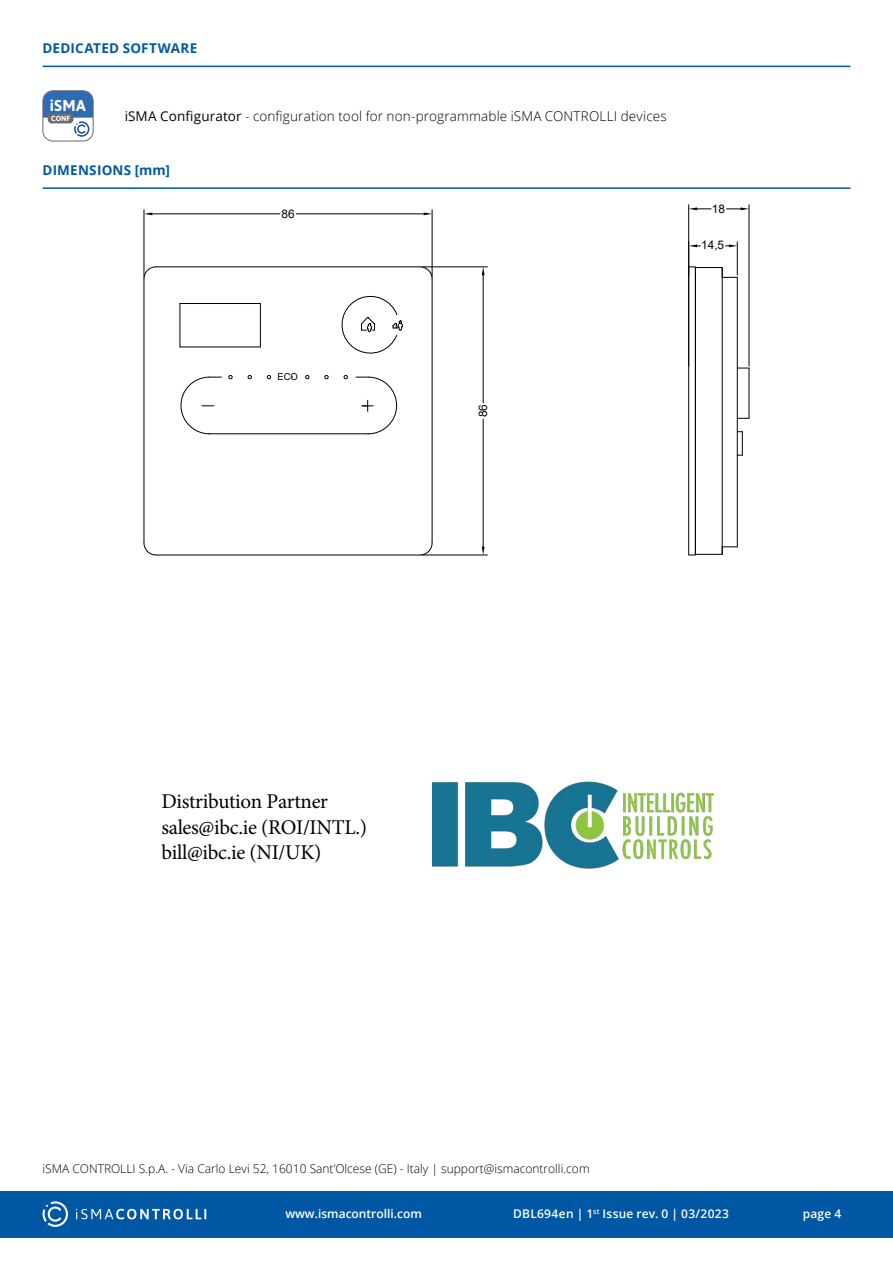
<style>
.page{position:relative;width:893px;height:1263px;background:#fff}
.page>*{position:absolute;margin:0;border:0;box-sizing:border-box;transform-origin:0 0}
.t1{font:21px/25.2px "Minion Pro";letter-spacing:-.015em;color:#000}
.t2{font:700 15.75px "Asap";color:#fff}
.t3{font:300 13.5px "Open Sans";letter-spacing:.01em;color:#000}
.t4{font:700 13.5px "Open Sans";letter-spacing:.02em;color:#0058a5}
.t5{font:300 12px "Open Sans";color:#000}
.t6{font:600 12px "Open Sans";letter-spacing:.015em;color:#fff}
.t7{font:11.85px "Arial";color:#000}
.t8{font:9.45px "Arial";color:#000}
.t9{font:700 7.35px "Asap";color:#fff}
.s1{font-weight:400}
</style>
<div class="page">
<div style="left:0;top:1191px;width:893px;height:46px;background:#0058a5"></div>
<svg style="left:43px;top:1201px;width:25px;height:26px"></svg>
<svg style="left:76px;top:1209px;width:130px;height:10px"></svg>
<hr style="left:43px;top:66px;width:807px;height:1px;background:#0058a5">
<hr style="left:43px;top:187px;width:807px;height:2px;background:#0058a5">
<svg style="left:43px;top:91px;width:50px;height:50px"></svg>
<div style="left:43px;top:90px;width:51px;height:51px;border:1px solid #696969;border-radius:10px"></div>
<hr style="left:144px;top:279px;width:1px;height:264px;background:#000">
<hr style="left:156px;top:555px;width:264px;height:1px;background:#000">
<hr style="left:432px;top:279px;width:1px;height:264px;background:#000">
<hr style="left:156px;top:266px;width:264px;height:1px;background:#000">
<hr style="left:180px;top:303px;width:80px;height:1px;background:#000">
<hr style="left:260px;top:303px;width:1px;height:44px;background:#000">
<hr style="left:180px;top:347px;width:80px;height:1px;background:#000">
<hr style="left:180px;top:303px;width:1px;height:44px;background:#000">
<svg style="left:144px;top:542px;width:13px;height:13px"></svg>
<svg style="left:144px;top:266px;width:13px;height:14px"></svg>
<svg style="left:419px;top:542px;width:14px;height:13px"></svg>
<svg style="left:419px;top:266px;width:14px;height:14px"></svg>
<hr style="left:209px;top:433px;width:160px;height:1px;background:#000">
<hr style="left:422px;top:266px;width:65px;height:1px;background:#000">
<hr style="left:422px;top:555px;width:65px;height:1px;background:#000">
<hr style="left:483px;top:275px;width:1px;height:128px;background:#000">
<hr style="left:483px;top:419px;width:1px;height:128px;background:#000">
<svg style="left:482px;top:267px;width:3px;height:8px"></svg>
<svg style="left:482px;top:547px;width:3px;height:8px"></svg>
<div style="left:688px;top:266px;width:8px;height:289px;border:1px solid #000"></div>
<div style="left:695px;top:267px;width:28px;height:288px;border:1px solid #000"></div>
<hr style="left:749px;top:368px;width:1px;height:50px;background:#000">
<svg style="left:738px;top:431px;width:5px;height:25px"></svg>
<svg style="left:722px;top:267px;width:15px;height:11px"></svg>
<hr style="left:737px;top:277px;width:1px;height:270px;background:#000">
<svg style="left:722px;top:546px;width:15px;height:8px"></svg>
<hr style="left:688px;top:205px;width:1px;height:161px;background:#000">
<hr style="left:749px;top:205px;width:1px;height:161px;background:#000">
<svg style="left:689px;top:207px;width:22px;height:3px"></svg>
<svg style="left:727px;top:207px;width:22px;height:3px"></svg>
<svg style="left:356px;top:376px;width:41px;height:58px"></svg>
<svg style="left:341px;top:295px;width:62px;height:59px"></svg>
<svg style="left:228px;top:375px;width:5px;height:4px"></svg>
<svg style="left:248px;top:375px;width:4px;height:4px"></svg>
<svg style="left:267px;top:375px;width:4px;height:4px"></svg>
<svg style="left:305px;top:375px;width:4px;height:4px"></svg>
<svg style="left:324px;top:375px;width:5px;height:4px"></svg>
<svg style="left:344px;top:375px;width:4px;height:4px"></svg>
<hr style="left:144px;top:210px;width:1px;height:67px;background:#000">
<hr style="left:432px;top:210px;width:1px;height:67px;background:#000">
<hr style="left:152px;top:213px;width:128px;height:1px;background:#000">
<hr style="left:296px;top:213px;width:128px;height:1px;background:#000">
<svg style="left:144px;top:212px;width:8px;height:3px"></svg>
<svg style="left:424px;top:212px;width:8px;height:3px"></svg>
<hr style="left:737px;top:242px;width:1px;height:33px;background:#000">
<svg style="left:689px;top:244px;width:11px;height:3px"></svg>
<svg style="left:726px;top:244px;width:11px;height:3px"></svg>
<svg style="left:180px;top:376px;width:41px;height:58px"></svg>
<img style="left:433px;top:781px;width:281px;height:88px">
<p class="t4" style="left:43px;top:38px;width:156px">DEDICATED SOFTWARE</p>
<h2 class="t2" style="left:50px;top:94px;width:38px">iSMA</h2>
<p class="t9" style="left:51px;top:113px;width:20px">CONF</p>
<p class="t3" style="left:125px;top:107px;width:543px"><span class="s1">iSMA Configurator</span> - configuration tool for non-programmable iSMA CONTROLLI devices</p>
<p class="t4" style="left:43px;top:160px;width:129px">DIMENSIONS [mm]</p>
<p class="t7" style="left:282px;top:206px;width:15px">86</p>
<p class="t8" style="left:277px;top:371px;width:22px">ECO</p>
<p class="t7" style="left:475px;top:417px;width:15px;rotate:-90deg">86</p>
<h1 class="t1" style="left:161px;top:788px;width:207px">Distribution Partner sales@ibc.ie (ROI/INTL.) bill@ibc.ie (NI/UK)</h1>
<p class="t7" style="left:712px;top:201px;width:15px">18</p>
<p class="t7" style="left:701px;top:237px;width:25px">14,5</p>
<p class="t5" style="left:43px;top:1160px;width:549px">iSMA CONTROLLI S.p.A. - Via Carlo Levi 52, 16010 Sant’Olcese (GE) - Italy | support@ismacontrolli.com</p>
<p class="t6" style="left:513px;top:1205px;width:217px">DBL694en | 1<sup>st</sup> Issue rev. 0 | 03/2023</p>
<p class="t6" style="left:803px;top:1205px;width:40px">page 4</p>
<p class="t6" style="left:285px;top:1205px;width:138px">www.ismacontrolli.com</p>
</div>
